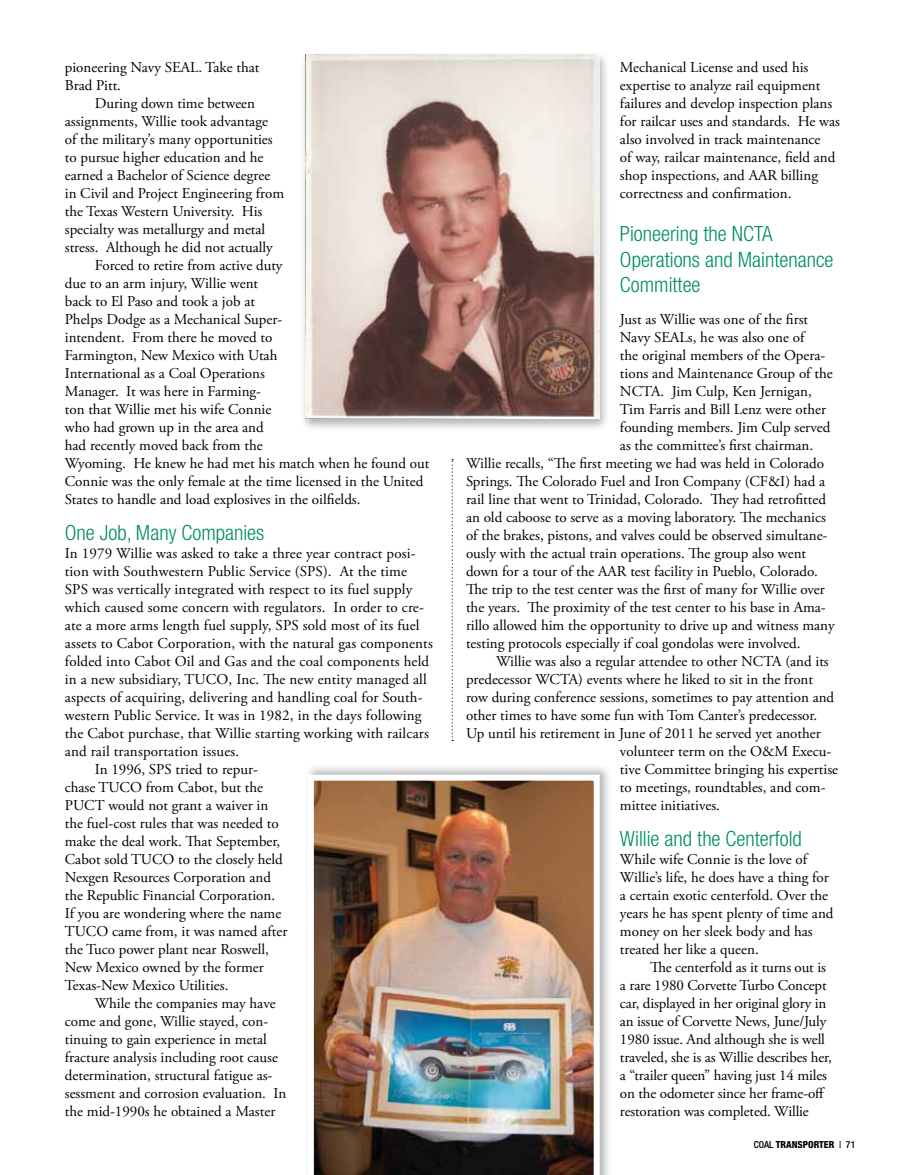
<style>
.page{position:relative;width:905px;height:1175px;background:#fff}
.page>*{position:absolute;margin:0;border:0;box-sizing:border-box;transform-origin:0 0}
.t1{font:300 condensed 21px/25.2px "Helvetica Neue LT Std";color:#009058}
.t2{font:15px/18px "Adobe Garamond Pro";color:#000}
.t3{font:800 condensed 9.75px "Helvetica Neue LT Std";color:#000}
.s1{font-weight:500}
</style>
<div class="page">
<div style="left:300px;top:51px;width:310px;height:380px;background:#000;opacity:.3"></div>
<img style="left:306px;top:54px;width:293px;height:364px">
<div style="left:304px;top:762px;width:308px;height:412px;background:#000;opacity:.3"></div>
<img style="left:308px;top:774px;width:291px;height:400px">
<svg style="left:451px;top:459px;width:2px;height:282px"></svg>
<p class="t2" style="left:65px;top:59px;width:196px">pioneering Navy SEAL. Take that<br>Brad Pitt.</p>
<p class="t2" style="left:95px;top:95px;width:162px">During down time between</p>
<p class="t2" style="left:65px;top:113px;width:205px">assignments, Willie took advantage</p>
<p class="t2" style="left:65px;top:131px;width:209px">of the military’s many opportunities</p>
<p class="t2" style="left:65px;top:149px;width:200px">to pursue higher education and he</p>
<p class="t2" style="left:65px;top:167px;width:207px">earned a Bachelor of Science degree</p>
<p class="t2" style="left:65px;top:185px;width:221px">in Civil and Project Engineering from</p>
<p class="t2" style="left:65px;top:203px;width:199px">the Texas Western University. His</p>
<p class="t2" style="left:65px;top:221px;width:202px">specialty was metallurgy and metal</p>
<p class="t2" style="left:65px;top:239px;width:209px">stress. Although he did not actually</p>
<p class="t2" style="left:95px;top:257px;width:189px">Forced to retire from active duty</p>
<p class="t2" style="left:65px;top:275px;width:195px">due to an arm injury, Willie went</p>
<p class="t2" style="left:65px;top:293px;width:192px">back to El Paso and took a job at</p>
<p class="t2" style="left:65px;top:311px;width:219px">Phelps Dodge as a Mechanical Super-</p>
<p class="t2" style="left:65px;top:329px;width:209px">intendent. From there he moved to</p>
<p class="t2" style="left:65px;top:347px;width:214px">Farmington, New Mexico with Utah</p>
<p class="t2" style="left:65px;top:365px;width:201px">International as a Coal Operations</p>
<p class="t2" style="left:65px;top:383px;width:198px">Manager. It was here in Farming-</p>
<p class="t2" style="left:65px;top:401px;width:208px">ton that Willie met his wife Connie</p>
<p class="t2" style="left:65px;top:419px;width:200px">who had grown up in the area and</p>
<p class="t2" style="left:65px;top:437px;width:199px">had recently moved back from the</p>
<p class="t2" style="left:65px;top:455px;width:366px">Wyoming. He knew he had met his match when he found out</p>
<p class="t2" style="left:65px;top:473px;width:360px">Connie was the only female at the time licensed in the United</p>
<p class="t2" style="left:65px;top:491px;width:297px">States to handle and load explosives in the oilfields.</p>
<h1 class="t1" style="left:65px;top:520px;width:201px">One Job, Many Companies</h1>
<p class="t2" style="left:65px;top:545px;width:352px">In 1979 Willie was asked to take a three year contract posi-</p>
<p class="t2" style="left:65px;top:563px;width:344px">tion with Southwestern Public Service (SPS). At the time</p>
<p class="t2" style="left:65px;top:581px;width:349px">SPS was vertically integrated with respect to its fuel supply</p>
<p class="t2" style="left:65px;top:599px;width:360px">which caused some concern with regulators. In order to cre-</p>
<p class="t2" style="left:65px;top:617px;width:356px">ate a more arms length fuel supply, SPS sold most of its fuel</p>
<p class="t2" style="left:65px;top:635px;width:369px">assets to Cabot Corporation, with the natural gas components</p>
<p class="t2" style="left:65px;top:653px;width:366px">folded into Cabot Oil and Gas and the coal components held</p>
<p class="t2" style="left:65px;top:671px;width:363px">in a new subsidiary, TUCO, Inc. The new entity managed all</p>
<p class="t2" style="left:65px;top:689px;width:359px">aspects of acquiring, delivering and handling coal for South-</p>
<p class="t2" style="left:65px;top:707px;width:358px">western Public Service. It was in 1982, in the days following</p>
<p class="t2" style="left:65px;top:725px;width:365px">the Cabot purchase, that Willie starting working with railcars</p>
<p class="t2" style="left:65px;top:743px;width:176px">and rail transportation issues.</p>
<p class="t2" style="left:95px;top:761px;width:164px">In 1996, SPS tried to repur-</p>
<p class="t2" style="left:65px;top:779px;width:200px">chase TUCO from Cabot, but the</p>
<p class="t2" style="left:65px;top:797px;width:205px">PUCT would not grant a waiver in</p>
<p class="t2" style="left:65px;top:815px;width:215px">the fuel-cost rules that was needed to</p>
<p class="t2" style="left:65px;top:833px;width:217px">make the deal work. That September,</p>
<p class="t2" style="left:65px;top:851px;width:219px">Cabot sold TUCO to the closely held</p>
<p class="t2" style="left:65px;top:869px;width:208px">Nexgen Resources Corporation and</p>
<p class="t2" style="left:65px;top:887px;width:212px">the Republic Financial Corporation.</p>
<p class="t2" style="left:65px;top:905px;width:218px">If you are wondering where the name</p>
<p class="t2" style="left:65px;top:923px;width:224px">TUCO came from, it was named after</p>
<p class="t2" style="left:65px;top:941px;width:205px">the Tuco power plant near Roswell,</p>
<p class="t2" style="left:65px;top:959px;width:200px">New Mexico owned by the former</p>
<p class="t2" style="left:65px;top:977px;width:165px">Texas-New Mexico Utilities.</p>
<p class="t2" style="left:95px;top:995px;width:182px">While the companies may have</p>
<p class="t2" style="left:65px;top:1013px;width:205px">come and gone, Willie stayed, con-</p>
<p class="t2" style="left:65px;top:1031px;width:203px">tinuing to gain experience in metal</p>
<p class="t2" style="left:65px;top:1049px;width:215px">fracture analysis including root cause</p>
<p class="t2" style="left:65px;top:1067px;width:209px">determination, structural fatigue as-</p>
<p class="t2" style="left:65px;top:1085px;width:223px">sessment and corrosion evaluation. In</p>
<p class="t2" style="left:65px;top:1103px;width:212px">the mid-1990s he obtained a Master</p>
<p class="t2" style="left:620px;top:59px;width:222px">Mechanical License and used his expertise to analyze rail equipment failures and develop inspection plans for railcar uses and standards. He was also involved in track maintenance<br>of way, railcar maintenance, field and shop inspections, and AAR billing correctness and confirmation.</p>
<h1 class="t1" style="left:620px;top:221px;width:215px">Pioneering the NCTA<br>Operations and Maintenance<br>Committee</h1>
<p class="t2" style="left:620px;top:311px;width:190px">Just as Willie was one of the first</p>
<p class="t2" style="left:620px;top:329px;width:186px">Navy SEALs, he was also one of</p>
<p class="t2" style="left:620px;top:347px;width:207px">the original members of the Opera-</p>
<p class="t2" style="left:620px;top:365px;width:214px">tions and Maintenance Group of the</p>
<p class="t2" style="left:620px;top:383px;width:193px">NCTA. Jim Culp, Ken Jernigan,</p>
<p class="t2" style="left:620px;top:401px;width:208px">Tim Farris and Bill Lenz were other</p>
<p class="t2" style="left:620px;top:419px;width:212px">founding members. Jim Culp served</p>
<p class="t2" style="left:620px;top:437px;width:195px">as the committee’s first chairman.</p>
<p class="t2" style="left:466px;top:455px;width:359px">Willie recalls, “The first meeting we had was held in Colorado</p>
<p class="t2" style="left:466px;top:473px;width:360px">Springs. The Colorado Fuel and Iron Company (CF&amp;I) had a</p>
<p class="t2" style="left:466px;top:491px;width:361px">rail line that went to Trinidad, Colorado. They had retrofitted</p>
<p class="t2" style="left:466px;top:509px;width:361px">an old caboose to serve as a moving laboratory. The mechanics</p>
<p class="t2" style="left:466px;top:527px;width:363px">of the brakes, pistons, and valves could be observed simultane-</p>
<p class="t2" style="left:466px;top:545px;width:341px">ously with the actual train operations. The group also went</p>
<p class="t2" style="left:466px;top:563px;width:353px">down for a tour of the AAR test facility in Pueblo, Colorado.</p>
<p class="t2" style="left:466px;top:581px;width:360px">The trip to the test center was the first of many for Willie over</p>
<p class="t2" style="left:466px;top:599px;width:361px">the years. The proximity of the test center to his base in Ama-</p>
<p class="t2" style="left:466px;top:617px;width:370px">rillo allowed him the opportunity to drive up and witness many</p>
<p class="t2" style="left:466px;top:635px;width:336px">testing protocols especially if coal gondolas were involved.</p>
<p class="t2" style="left:496px;top:653px;width:334px">Willie was also a regular attendee to other NCTA (and its</p>
<p class="t2" style="left:466px;top:671px;width:348px">predecessor WCTA) events where he liked to sit in the front</p>
<p class="t2" style="left:466px;top:689px;width:370px">row during conference sessions, sometimes to pay attention and</p>
<p class="t2" style="left:466px;top:707px;width:353px">other times to have some fun with Tom Canter’s predecessor.</p>
<p class="t2" style="left:466px;top:725px;width:356px">Up until his retirement in June of 2011 he served yet another</p>
<p class="t2" style="left:620px;top:743px;width:213px">volunteer term on the O&amp;M Execu-</p>
<p class="t2" style="left:620px;top:761px;width:220px">tive Committee bringing his expertise</p>
<p class="t2" style="left:620px;top:779px;width:207px">to meetings, roundtables, and com-</p>
<p class="t2" style="left:620px;top:797px;width:101px">mittee initiatives.</p>
<h1 class="t1" style="left:620px;top:826px;width:183px">Willie and the Centerfold</h1>
<p class="t2" style="left:620px;top:851px;width:215px">While wife Connie is the love of<br>Willie’s life, he does have a thing for a certain exotic centerfold. Over the years he has spent plenty of time and money on her sleek body and has treated her like a queen.</p>
<p class="t2" style="left:620px;top:959px;width:213px;text-indent:30px">The centerfold as it turns out is a rare 1980 Corvette Turbo Concept car, displayed in her original glory in an issue of Corvette News, June/July 1980 issue. And although she is well traveled, she is as Willie describes her, a “trailer queen” having just 14 miles on the odometer since her frame-off restoration was completed. Willie</p>
<p class="t3" style="left:753px;top:1138px;width:103px"><span class="s1">COAL</span> TRANSPORTER <span class="s1">| 71</span></p>
</div>
